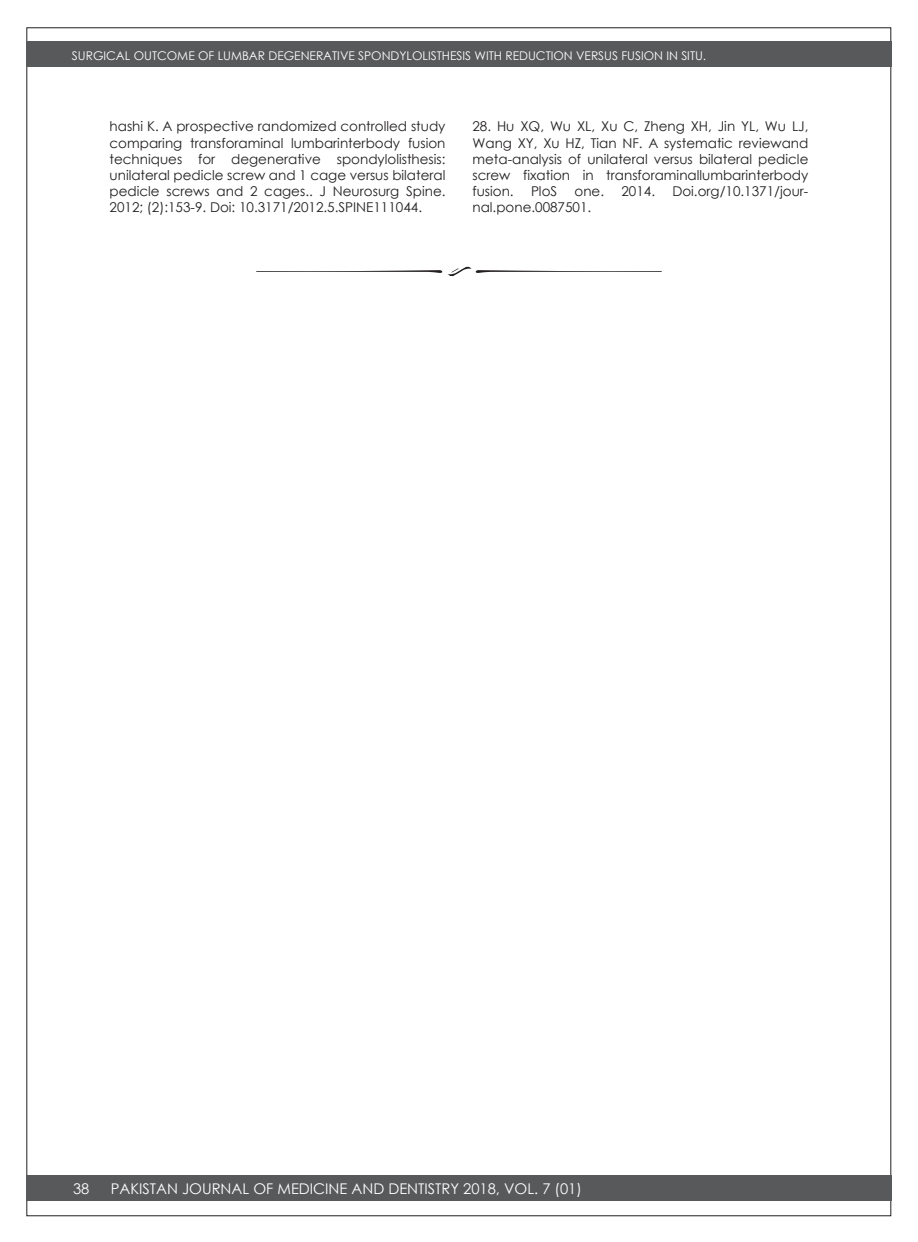
<style>
.page{position:relative;width:918px;height:1242px;background:#fff}
.page>*{position:absolute;margin:0;border:0;box-sizing:border-box;transform-origin:0 0}
.t1{font:14.7px "Century Gothic";color:#fff}
.t2{font:13.5px/16.2px "Century Gothic";color:#231f20;text-align:justify}
.t3{font:12px "Century Gothic";color:#fff}
</style>
<div class="page">
<div style="left:26px;top:41px;width:866px;height:26px;background:#58595b"></div>
<div style="left:26px;top:1175px;width:866px;height:26px;background:#58595b"></div>
<svg style="left:448px;top:267px;width:214px;height:9px"></svg>
<svg style="left:256px;top:270px;width:186px;height:3px"></svg>
<svg style="left:451px;top:268px;width:8px;height:5px"></svg>
<p class="t3" style="left:72px;top:47px;width:636px">SURGICAL OUTCOME OF LUMBAR DEGENERATIVE SPONDYLOLISTHESIS WITH REDUCTION VERSUS FUSION IN SITU.</p>
<p class="t2" style="left:110px;top:118px;width:337px">hashi K. A prospective randomized controlled study comparing transforaminal lumbarinterbody fusion techniques for degenerative spondylolisthesis: unilateral pedicle screw and 1 cage versus bilateral pedicle screws and 2 cages.. J Neurosurg Spine.<br>2012; (2):153-9. Doi: 10.3171/2012.5.SPINE111044.</p>
<p class="t2" style="left:473px;top:118px;width:338px">28. Hu XQ, Wu XL, Xu C, Zheng XH, Jin YL, Wu LJ, Wang XY, Xu HZ, Tian NF. A systematic reviewand meta-analysis of unilateral versus bilateral pedicle screw fixation in transforaminallumbarinterbody fusion.</p>
<p class="t2" style="left:531px;top:183px;width:28px">PloS</p>
<p class="t2" style="left:575px;top:183px;width:31px">one.</p>
<p class="t2" style="left:621px;top:183px;width:35px">2014.</p>
<p class="t2" style="left:672px;top:183px;width:138px">Doi.org/10.1371/jour-</p>
<p class="t2" style="left:473px;top:199px;width:120px">nal.pone.0087501.</p>
<p class="t1" style="left:73px;top:1179px;width:18px">38</p>
<p class="t1" style="left:111px;top:1179px;width:473px">PAKISTAN JOURNAL OF MEDICINE AND DENTISTRY 2018, VOL. 7 (01)</p>
</div>
